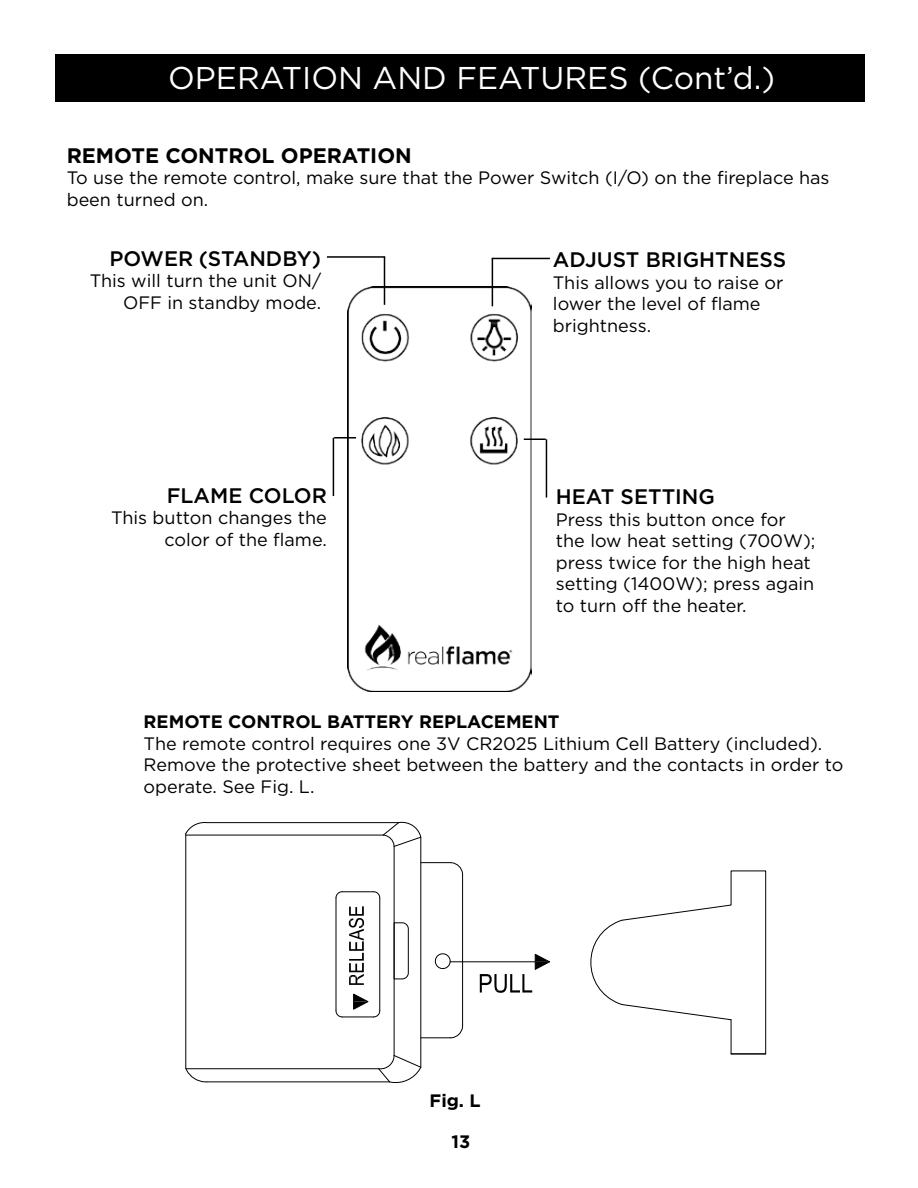
<style>
.page{position:relative;width:918px;height:1188px;background:#fff}
.page>*{position:absolute;margin:0;border:0;box-sizing:border-box;transform-origin:0 0}
.t1{font:31.5px "Gotham";color:#fff}
.t2{font:500 21px "Gotham";color:#000}
.t3{font:700 21px "Gotham";color:#000}
.t4{font:18px/21.6px "Gotham";color:#000}
.t5{font:700 18px "Gotham";color:#000}
</style>
<div class="page">
<img style="left:347px;top:287px;width:184px;height:404px">
<div style="left:55px;top:54px;width:810px;height:48px;background:#000"></div>
<hr style="left:327px;top:256px;width:58px;height:2px;background:#000">
<hr style="left:384px;top:257px;width:1px;height:48px;background:#000">
<hr style="left:492px;top:258px;width:58px;height:1px;background:#000">
<hr style="left:492px;top:258px;width:1px;height:48px;background:#000">
<hr style="left:333px;top:438px;width:1px;height:58px;background:#000">
<hr style="left:334px;top:437px;width:22px;height:2px;background:#000">
<hr style="left:546px;top:439px;width:1px;height:59px;background:#000">
<svg style="left:524px;top:439px;width:22px;height:1px"></svg>
<hr style="left:450px;top:962px;width:85px;height:1px;background:#000">
<svg style="left:480px;top:954px;width:70px;height:39px"></svg>
<svg style="left:185px;top:822px;width:278px;height:261px"></svg>
<svg style="left:590px;top:870px;width:176px;height:184px"></svg>
<h1 class="t1" style="left:168px;top:57px;width:608px">OPERATION AND FEATURES (Cont’d.)</h1>
<p class="t3" style="left:67px;top:141px;width:347px">REMOTE CONTROL OPERATION</p>
<p class="t4" style="left:67px;top:167px;width:764px">To use the remote control, make sure that the Power Switch (I/O) on the fireplace has been turned on.</p>
<p class="t2" style="left:110px;top:245px;width:213px">POWER (STANDBY)</p>
<p class="t4" style="left:90px;top:270px;width:233px;text-align:right">This will turn the unit ON/<br>OFF in standby mode.</p>
<p class="t2" style="left:167px;top:481px;width:162px">FLAME COLOR</p>
<p class="t4" style="left:111px;top:507px;width:217px;text-align:right">This button changes the color of the flame.</p>
<p class="t2" style="left:553px;top:246px;width:235px">ADJUST BRIGHTNESS</p>
<p class="t4" style="left:553px;top:271px;width:232px">This allows you to raise or lower the level of flame brightness.</p>
<p class="t2" style="left:556px;top:483px;width:161px">HEAT SETTING</p>
<p class="t4" style="left:556px;top:508px;width:261px">Press this button once for the low heat setting (700W); press twice for the high heat setting (1400W); press again to turn off the heater.</p>
<p class="t5" style="left:144px;top:710px;width:417px">REMOTE CONTROL BATTERY REPLACEMENT</p>
<p class="t4" style="left:144px;top:732px;width:701px">The remote control requires one 3V CR2025 Lithium Cell Battery (included).<br>Remove the protective sheet between the battery and the contacts in order to operate. See Fig. L.</p>
<p class="t5" style="left:430px;top:1088px;width:53px">Fig. L</p>
<p class="t5" style="left:452px;top:1130px;width:20px">13</p>
</div>
